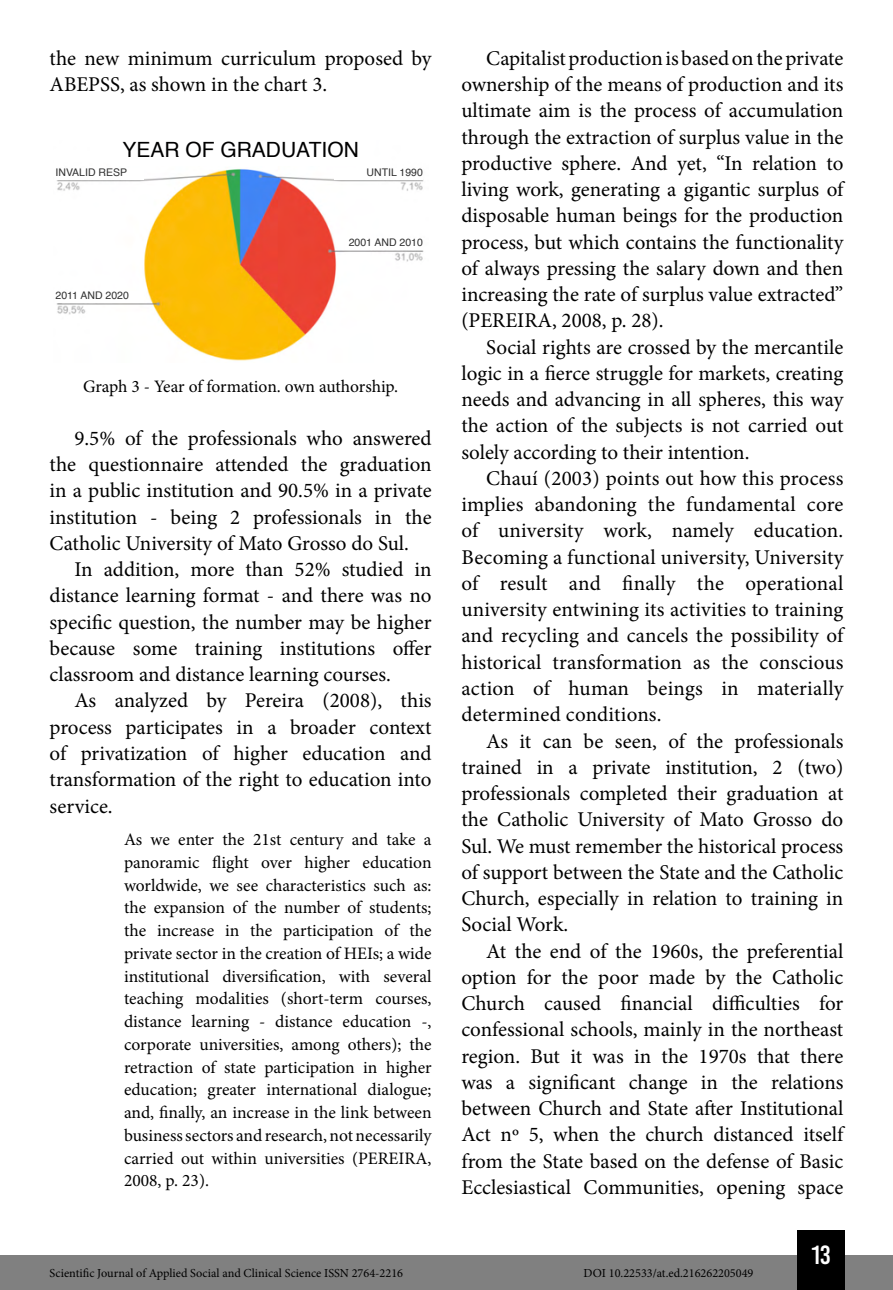
<style>
.page{position:relative;width:893px;height:1290px;background:#fff}
.page>*{position:absolute;margin:0;border:0;box-sizing:border-box;transform-origin:0 0}
.t1{font:26.25px "Bebas Kai";color:#fff}
.Texto_1{font:21px/26.2px "Minion Pro";color:#000;text-align:justify}
.imagens_graf_tab{font:21px "Helvetica";color:#000}
.Citação{font:17.5px/22.8px "Minion Pro";color:#000;text-align:justify}
.Info_Imagem{font:17.5px "Minion Pro";letter-spacing:-.01em;color:#000}
.t2{font:12.25px "Minion Pro";color:#000}
.imagens_graf_tab-2{font:10.5px "Helvetica";color:#303030}
</style>
<div class="page">
<div style="left:0;top:1255px;width:893px;height:35px;background:#808080"></div>
<div style="left:797px;top:1230px;width:48px;height:60px;background:#000"></div>
<img style="left:56px;top:169px;width:368px;height:192px">
<div style="left:56px;top:168px;width:88px;height:12px;background:#fff"></div>
<div style="left:56px;top:291px;width:88px;height:12px;background:#fff"></div>
<div style="left:334px;top:168px;width:89px;height:12px;background:#fff"></div>
<div style="left:345px;top:238px;width:78px;height:12px;background:#fff"></div>
<p class="Texto_1" style="left:50px;top:45px;width:383px">the new minimum curriculum proposed by<br>ABEPSS, as shown in the chart 3.</p>
<p class="imagens_graf_tab" style="left:122px;top:133px;width:238px">YEAR OF GRADUATION</p>
<p class="imagens_graf_tab-2" style="left:56px;top:164px;width:73px">INVALID RESP</p>
<p class="imagens_graf_tab-2" style="left:367px;top:164px;width:58px">UNTIL 1990</p>
<p class="imagens_graf_tab-2" style="left:56px;top:287px;width:75px">2011 AND 2020</p>
<p class="imagens_graf_tab-2" style="left:349px;top:234px;width:76px">2001 AND 2010</p>
<p class="Info_Imagem" style="left:83px;top:375px;width:317px">Graph 3 - Year of formation. own authorship.</p>
<p class="Texto_1" style="left:50px;top:425px;width:384px;text-indent:25px">9.5% of the professionals who answered the questionnaire attended the graduation in a public institution and 90.5% in a private institution - being 2 professionals in the Catholic University of Mato Grosso do Sul.</p>
<p class="Texto_1" style="left:50px;top:556px;width:383px;text-indent:25px">In addition, more than 52% studied in distance learning format - and there was no specific question, the number may be higher because some training institutions offer classroom and distance learning courses.</p>
<p class="Texto_1" style="left:50px;top:688px;width:384px;text-indent:25px">As analyzed by Pereira (2008), this process participates in a broader context of privatization of higher education and transformation of the right to education into service.</p>
<p class="Citação" style="left:124px;top:828px;width:309px">As we enter the 21st century and take a panoramic flight over higher education worldwide, we see characteristics such as: the expansion of the number of students; the increase in the participation of the private sector in the creation of HEIs; a wide institutional diversification, with several teaching modalities (short-term courses, distance learning - distance education -, corporate universities, among others); the retraction of state participation in higher education; greater international dialogue; and, finally, an increase in the link between business sectors and research, not necessarily carried out within universities (PEREIRA, 2008, p. 23).</p>
<p class="Texto_1" style="left:461px;top:45px;width:384px;text-indent:25px">Capitalist production is based on the private ownership of the means of production and its ultimate aim is the process of accumulation through the extraction of surplus value in the productive sphere. And yet, “In relation to living work, generating a gigantic surplus of disposable human beings for the production process, but which contains the functionality of always pressing the salary down and then increasing the rate of surplus value extracted” (PEREIRA, 2008, p. 28).</p>
<p class="Texto_1" style="left:461px;top:334px;width:384px;text-indent:25px">Social rights are crossed by the mercantile logic in a fierce struggle for markets, creating needs and advancing in all spheres, this way the action of the subjects is not carried out solely according to their intention.</p>
<p class="Texto_1" style="left:461px;top:465px;width:384px;text-indent:25px">Chauí (2003) points out how this process implies abandoning the fundamental core of university work, namely education.<br>Becoming a functional university, University of result and finally the operational university entwining its activities to training and recycling and cancels the possibility of historical transformation as the conscious action of human beings in materially determined conditions.</p>
<p class="Texto_1" style="left:461px;top:728px;width:384px;text-indent:25px">As it can be seen, of the professionals trained in a private institution, 2 (two) professionals completed their graduation at the Catholic University of Mato Grosso do Sul. We must remember the historical process of support between the State and the Catholic Church, especially in relation to training in Social Work.</p>
<p class="Texto_1" style="left:461px;top:938px;width:384px;text-indent:25px">At the end of the 1960s, the preferential option for the poor made by the Catholic Church caused financial difficulties for confessional schools, mainly in the northeast region. But it was in the 1970s that there was a significant change in the relations between Church and State after Institutional Act nº 5, when the church distanced itself from the State based on the defense of Basic Ecclesiastical Communities, opening space</p>
<p class="t1" style="left:811px;top:1241px;width:21px">13</p>
<p class="t2" style="left:50px;top:1265px;width:355px">Scientific Journal of Applied Social and Clinical Science ISSN 2764-2216</p>
<p class="t2" style="left:584px;top:1265px;width:171px">DOI 10.22533/at.ed.216262205049</p>
</div>
